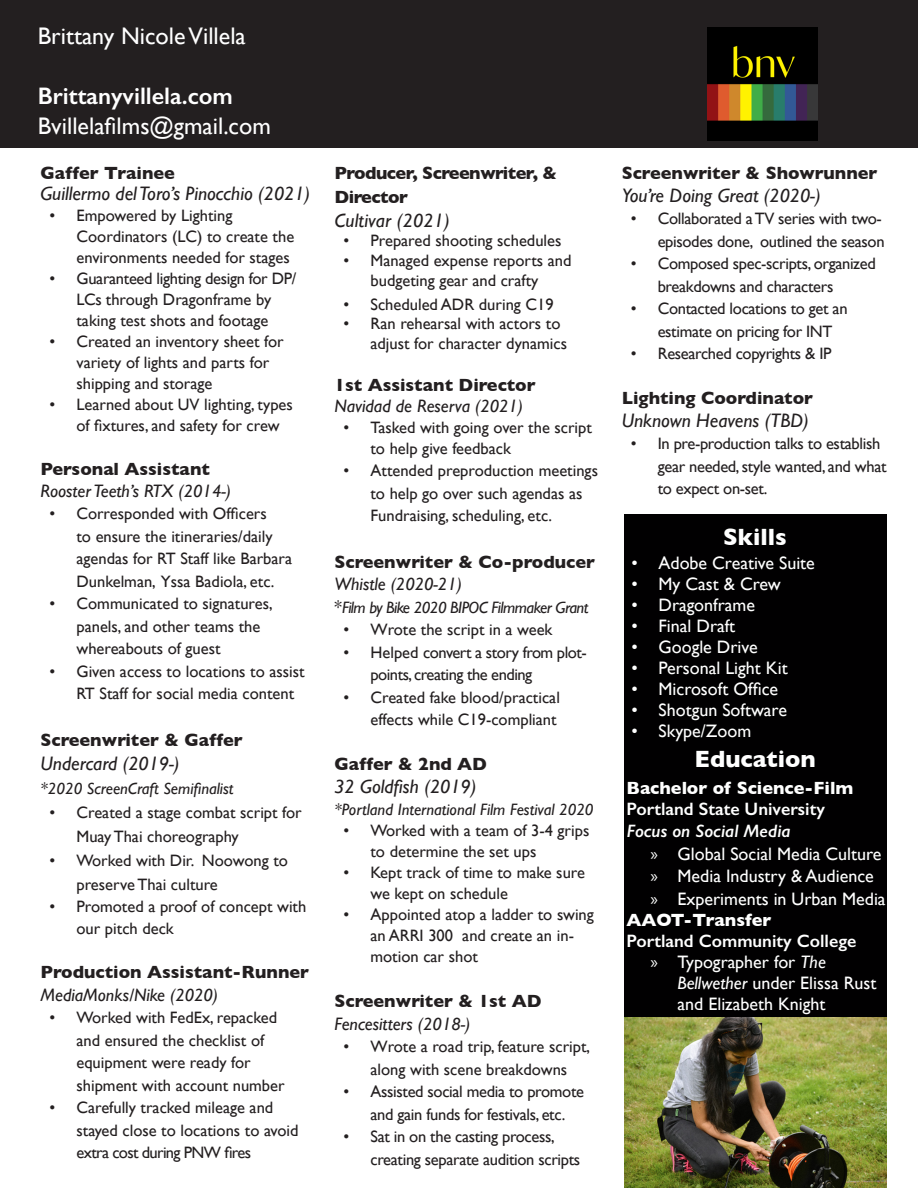
<style>
.page{position:relative;width:918px;height:1188px;background:#fff}
.page>*{position:absolute;margin:0;border:0;box-sizing:border-box;transform-origin:0 0}
.t1{font:24px "Gill Sans";color:#fff}
.t2{font:600 24px "Gill Sans";color:#fff}
.t3{font:700 24px "Gill Sans";color:#fff}
.t4{font:italic 19.5px "Gill Sans";color:#231f20}
.t5{font:18px/21.3px "Gill Sans";color:#fff}
.t6{font:700 18px "Gill Sans";color:#231f20}
.t7{font:italic 18px "Gill Sans";color:#231f20}
.t8{font:600 18px "Gill Sans";color:#fff}
.t9{font:700 18px "Gill Sans";color:#fff}
.t10{font:700 18px/24px "Gill Sans";letter-spacing:-.03em;color:#231f20}
.t11{font:italic 600 18px "Gill Sans";color:#fff}
.t12{font:16.5px/22.5px "Gill Sans";color:#231f20}
.t13{font:16.5px/22.5px "Gill Sans";letter-spacing:-.02em;color:#231f20}
.t14{font:italic 16.5px "Gill Sans";color:#231f20}
.t15{font:16.5px/22.5px "Gill Sans";letter-spacing:-.03em;color:#231f20}
.t16{font:italic 16.5px "Gill Sans";letter-spacing:-.03em;color:#231f20}
.s1{font-style:normal;font-size:18px}
.s2{font-family:"Myriad Pro"}
.s3{font-style:italic}
</style>
<div class="page">
<div style="left:624px;top:515px;width:263px;height:505px;background:#010001"></div>
<div style="left:0;top:0;width:918px;height:148px;background:#231f20"></div>
<img style="left:624px;top:1018px;width:263px;height:170px">
<img style="left:707px;top:28px;width:111px;height:112px">
<p class="t1" style="left:38px;top:22px;width:210px">Brittany Nicole Villela</p>
<p class="t2" style="left:38px;top:82px;width:197px">Brittanyvillela.com</p>
<p class="t1" style="left:38px;top:112px;width:235px">Bvillelafilms@gmail.com</p>
<p class="t6" style="left:40px;top:159px;width:136px">Gaffer Trainee</p>
<p class="t4" style="left:40px;top:183px;width:271px">Guillermo del Toro’s Pinocchio (2021)</p>
<p class="t12" style="left:76px;top:205px;width:219px;line-height:21px;text-indent:-27px">• Empowered by Lighting<br>Coordinators (LC) to create the environments needed for stages</p>
<p class="t12" style="left:50px;top:268px;width:249px;line-height:21px;text-align:center">• Guaranteed lighting design for DP/<br>LCs through Dragonframe by<br>taking test shots and footage</p>
<p class="t12" style="left:76px;top:331px;width:209px;line-height:21px;text-indent:-27px">• Created an inventory sheet for variety of lights and parts for shipping and storage</p>
<p class="t12" style="left:76px;top:394px;width:218px;line-height:21px;text-indent:-27px">• Learned about UV lighting, types of fixtures, and safety for crew</p>
<p class="t6" style="left:40px;top:455px;width:171px">Personal Assistant</p>
<p class="t7" style="left:40px;top:481px;width:192px">Rooster Teeth’s RTX (2014-)</p>
<p class="t12" style="left:76px;top:502px;width:217px;text-indent:-27px">• Corresponded with Officers<br>to ensure the itineraries/daily agendas for RT Staff like Barbara<br>Dunkelman, Yssa Badiola, etc.</p>
<p class="t12" style="left:76px;top:592px;width:198px;text-indent:-27px">• Communicated to signatures, panels, and other teams the whereabouts of guest</p>
<p class="t12" style="left:76px;top:660px;width:230px;text-indent:-27px">• Given access to locations to assist<br>RT Staff for social media content</p>
<p class="t6" style="left:40px;top:726px;width:204px">Screenwriter &amp; Gaffer</p>
<p class="t4" style="left:40px;top:752px;width:141px">Undercard (2019-)</p>
<p class="t14" style="left:40px;top:779px;width:195px">*2020 ScreenCraft Semifinalist</p>
<p class="t12" style="left:76px;top:800px;width:227px;line-height:24px;text-indent:-27px">• Created a stage combat script for<br>Muay Thai choreography</p>
<p class="t12" style="left:76px;top:848px;width:213px;line-height:24px;text-indent:-27px">• Worked with Dir. Noowong to preserve Thai culture</p>
<p class="t12" style="left:76px;top:895px;width:231px;line-height:21.9px;text-indent:-27px">• Promoted a proof of concept with our pitch deck</p>
<p class="t6" style="left:40px;top:958px;width:270px">Production Assistant-Runner</p>
<p class="t7" style="left:40px;top:984px;width:179px">MediaMonks/Nike (2020)</p>
<p class="t12" style="left:76px;top:1006px;width:210px;text-indent:-27px">• Worked with FedEx, repacked and ensured the checklist of equipment were ready for shipment with account number</p>
<p class="t12" style="left:76px;top:1096px;width:224px;text-indent:-27px">• Carefully tracked mileage and stayed close to locations to avoid extra cost during PNW fires</p>
<p class="t10" style="left:334px;top:161px;width:224px">Producer, Screenwriter, &amp;<br>Director</p>
<p class="t4" style="left:334px;top:209px;width:117px">Cultivar (2021)</p>
<p class="t12" style="left:344px;top:229px;width:219px">• Prepared shooting schedules</p>
<p class="t12" style="left:344px;top:251px;width:230px;line-height:19.8px;text-align:center">• Managed expense reports and budgeting gear and crafty</p>
<p class="t12" style="left:344px;top:293px;width:212px">• Scheduled ADR during C19</p>
<p class="t12" style="left:370px;top:314px;width:198px;line-height:19.5px;text-indent:-27px">• Ran rehearsal with actors to adjust for character dynamics</p>
<p class="t6" style="left:334px;top:371px;width:203px">1st Assistant Director</p>
<p class="t7" style="left:334px;top:396px;width:190px">Navidad de Reserva (2021)</p>
<p class="t12" style="left:370px;top:417px;width:223px;line-height:21px;text-indent:-27px">• Tasked with going over the script to help give feedback</p>
<p class="t12" style="left:370px;top:459px;width:229px;text-indent:-27px">• Attended preproduction meetings to help go over such agendas as<br>Fundraising, scheduling, etc.</p>
<p class="t6" style="left:334px;top:548px;width:262px">Screenwriter &amp; Co-producer</p>
<p class="t7" style="left:334px;top:574px;width:129px">Whistle (2020-21)</p>
<p class="t16" style="left:334px;top:598px;width:256px"><span class="s1">*</span>Film by Bike 2020 BIPOC Filmmaker Grant</p>
<p class="t12" style="left:344px;top:618px;width:211px">• Wrote the script in a week</p>
<p class="t15" style="left:370px;top:641px;width:218px;text-indent:-27px">• Helped convert a story from plot&shy;points, creating the ending</p>
<p class="t12" style="left:344px;top:686px;width:218px;text-align:right">• Created fake blood/practical effects while C19-compliant</p>
<p class="t6" style="left:334px;top:750px;width:154px">Gaffer &amp; 2nd AD</p>
<p class="t4" style="left:334px;top:775px;width:143px">32 Goldfish (2019)</p>
<p class="t14" style="left:334px;top:800px;width:261px">*Portland International Film Festival 2020</p>
<p class="t12" style="left:370px;top:820px;width:220px;line-height:21px;text-indent:-27px">• Worked with a team of 3-4 grips to determine the set ups</p>
<p class="t12" style="left:370px;top:862px;width:216px;line-height:21px;text-indent:-27px">• Kept track of time to make sure we kept on schedule</p>
<p class="t12" style="left:370px;top:904px;width:225px;line-height:21px;text-indent:-27px">• Appointed atop a ladder to swing an ARRI 300 and create an in&shy;motion car shot</p>
<p class="t6" style="left:334px;top:987px;width:209px">Screenwriter &amp; 1st AD</p>
<p class="t7" style="left:334px;top:1014px;width:138px">Fencesitters (2018-)</p>
<p class="t12" style="left:344px;top:1035px;width:248px;text-align:center">• Wrote a road trip, feature script, along with scene breakdowns</p>
<p class="t13" style="left:344px;top:1080px;width:242px;text-align:center">• Assisted social media to promote and gain funds for festivals, etc.</p>
<p class="t13" style="left:370px;top:1125px;width:211px;text-indent:-27px">• Sat in on the casting process, creating separate audition scripts</p>
<p class="t6" style="left:622px;top:159px;width:257px">Screenwriter &amp; Showrunner</p>
<p class="t4" style="left:622px;top:184px;width:201px">You’re Doing Great (2020-)</p>
<p class="t13" style="left:631px;top:207px;width:255px;text-align:right">• Collaborated a TV series with two&shy;episodes done, outlined the season</p>
<p class="t13" style="left:658px;top:252px;width:220px;text-indent:-27px">• Composed spec-scripts, organized breakdowns and characters</p>
<p class="t13" style="left:658px;top:297px;width:191px;text-indent:-27px">• Contacted locations to get an estimate on pricing for INT</p>
<p class="t13" style="left:631px;top:342px;width:202px">• Researched copyrights &amp; IP</p>
<p class="t6" style="left:622px;top:384px;width:193px">Lighting Coordinator</p>
<p class="t4" style="left:622px;top:409px;width:189px">Unknown Heavens (TBD)</p>
<p class="t13" style="left:658px;top:432px;width:230px;text-indent:-27px">• In pre-production talks to establish gear needed, style wanted, and what to expect on-set.</p>
<p class="t3" style="left:723px;top:518px;width:65px">Skills</p>
<p class="t5" style="left:632px;top:552px;width:185px">• Adobe Creative Suite</p>
<p class="t5" style="left:632px;top:573px;width:151px">• My Cast &amp; Crew</p>
<p class="t5" style="left:632px;top:594px;width:125px">• Dragonframe</p>
<p class="t5" style="left:632px;top:615px;width:105px">• Final Draft</p>
<p class="t5" style="left:632px;top:636px;width:128px">• Google Drive</p>
<p class="t5" style="left:632px;top:657px;width:158px">• Personal Light Kit</p>
<p class="t5" style="left:632px;top:678px;width:148px">• Microsoft Office</p>
<p class="t5" style="left:632px;top:699px;width:157px">• Shotgun Software</p>
<p class="t5" style="left:632px;top:720px;width:121px">• Skype/Zoom</p>
<p class="t3" style="left:695px;top:740px;width:123px">Education</p>
<p class="t9" style="left:627px;top:774px;width:228px">Bachelor of Science-Film</p>
<p class="t8" style="left:627px;top:799px;width:200px">Portland State University</p>
<p class="t11" style="left:627px;top:820px;width:166px">Focus on Social Media</p>
<p class="t5" style="left:651px;top:843px;width:233px"><span class="s2">»</span> Global Social Media Culture</p>
<p class="t5" style="left:651px;top:865px;width:225px"><span class="s2">»</span> Media Industry &amp; Audience</p>
<p class="t5" style="left:651px;top:888px;width:237px"><span class="s2">»</span> Experiments in Urban Media</p>
<p class="t9" style="left:627px;top:905px;width:146px">AAOT-Transfer</p>
<p class="t8" style="left:627px;top:930px;width:231px">Portland Community College</p>
<p class="t5" style="left:678px;top:951px;width:200px;text-indent:-27px"><span class="s2">»</span> Typographer for <span class="s3">The<br>Bellwether</span> under Elissa Rust and Elizabeth Knight</p>
</div>
